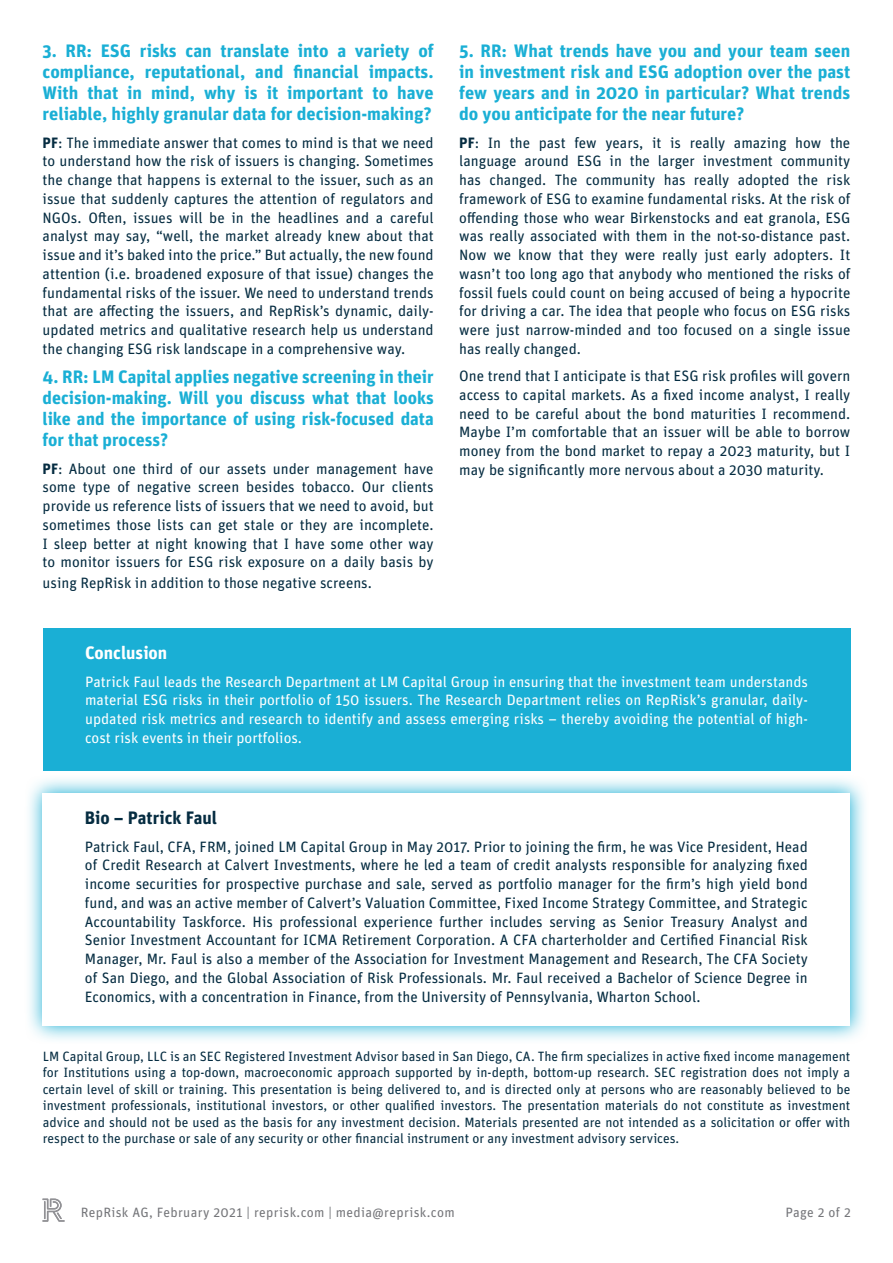
<style>
.page{position:relative;width:893px;height:1263px;background:#fff}
.page>*{position:absolute;margin:0;border:0;box-sizing:border-box;transform-origin:0 0}
.t1{font:700 18px/21px "Unit OT";color:#1aafd5;text-align:justify}
.t2{font:700 18px "Unit OT";color:#052c41}
.t3{font:700 18px "Unit OT";color:#fff}
.t4{font:15px/18.8px "Unit OT";color:#052c41;text-align:justify}
.t5{font:15px/18.8px "Unit OT";color:#fff;text-align:justify}
.t6{font:13.5px/16.5px "Unit OT";color:#052c41;text-align:justify}
.t7{font:13.5px "Unit OT";letter-spacing:.025em;color:#75767a}
.s1{font-weight:700}
</style>
<div class="page">
<svg style="left:43px;top:1198px;width:22px;height:24px"></svg>
<svg style="left:29px;top:779px;width:836px;height:261px;background:#c8ebf4"></svg>
<div style="left:42px;top:793px;width:808px;height:233px;background:#fff"></div>
<div style="left:43px;top:628px;width:807px;height:143px;background:#1aafd5"></div>
<p class="t1" style="left:43px;top:40px;width:393px">3. RR: ESG risks can translate into a variety of compliance, reputational, and financial impacts.<br>With that in mind, why is it important to have reliable, highly granular data for decision-making?</p>
<p class="t4" style="left:43px;top:133px;width:393px"><span class="s1">PF</span>: The immediate answer that comes to mind is that we need to understand how the risk of issuers is changing. Sometimes the change that happens is external to the issuer, such as an issue that suddenly captures the attention of regulators and NGOs. Often, issues will be in the headlines and a careful analyst may say, “well, the market already knew about that issue and it’s baked into the price.” But actually, the new found attention (i.e. broadened exposure of that issue) changes the fundamental risks of the issuer. We need to understand trends that are affecting the issuers, and RepRisk’s dynamic, daily&shy;updated metrics and qualitative research help us understand the changing ESG risk landscape in a comprehensive way.</p>
<p class="t1" style="left:43px;top:366px;width:393px">4. RR: LM Capital applies negative screening in their decision-making. Will you discuss what that looks like and the importance of using risk-focused data for that process?</p>
<p class="t4" style="left:43px;top:459px;width:393px"><span class="s1">PF</span>: About one third of our assets under management have some type of negative screen besides tobacco. Our clients provide us reference lists of issuers that we need to avoid, but sometimes those lists can get stale or they are incomplete.<br>I sleep better at night knowing that I have some other way to monitor issuers for ESG risk exposure on a daily basis by</p>
<p class="t4" style="left:43px;top:574px;width:331px">using RepRisk in addition to those negative screens.</p>
<p class="t1" style="left:459px;top:40px;width:393px">5. RR: What trends have you and your team seen in investment risk and ESG adoption over the past few years and in 2020 in particular? What trends do you anticipate for the near future?</p>
<p class="t4" style="left:459px;top:133px;width:393px"><span class="s1">PF</span>: In the past few years, it is really amazing how the language around ESG in the larger investment community has changed. The community has really adopted the risk framework of ESG to examine fundamental risks. At the risk of offending those who wear Birkenstocks and eat granola, ESG was really associated with them in the not-so-distance past.<br>Now we know that they were really just early adopters. It wasn’t too long ago that anybody who mentioned the risks of fossil fuels could count on being accused of being a hypocrite for driving a car. The idea that people who focus on ESG risks were just narrow-minded and too focused on a single issue has really changed.</p>
<p class="t4" style="left:459px;top:366px;width:393px">One trend that I anticipate is that ESG risk profiles will govern access to capital markets. As a fixed income analyst, I really need to be careful about the bond maturities I recommend.<br>Maybe I’m comfortable that an issuer will be able to borrow money from the bond market to repay a 2023 maturity, but I may be significantly more nervous about a 2030 maturity.</p>
<p class="t3" style="left:85px;top:641px;width:84px">Conclusion</p>
<p class="t5" style="left:85px;top:672px;width:724px">Patrick Faul leads the Research Department at LM Capital Group in ensuring that the investment team understands material ESG risks in their portfolio of 150 issuers. The Research Department relies on RepRisk’s granular, daily&shy;updated risk metrics and research to identify and assess emerging risks – thereby avoiding the potential of high&shy;cost risk events in their portfolios.</p>
<p class="t2" style="left:85px;top:806px;width:134px">Bio – Patrick Faul</p>
<p class="t4" style="left:85px;top:837px;width:724px">Patrick Faul, CFA, FRM, joined LM Capital Group in May 2017. Prior to joining the firm, he was Vice President, Head of Credit Research at Calvert Investments, where he led a team of credit analysts responsible for analyzing fixed income securities for prospective purchase and sale, served as portfolio manager for the firm’s high yield bond fund, and was an active member of Calvert’s Valuation Committee, Fixed Income Strategy Committee, and Strategic Accountability Taskforce. His professional experience further includes serving as Senior Treasury Analyst and Senior Investment Accountant for ICMA Retirement Corporation. A CFA charterholder and Certified Financial Risk Manager, Mr. Faul is also a member of the Association for Investment Management and Research, The CFA Society of San Diego, and the Global Association of Risk Professionals. Mr. Faul received a Bachelor of Science Degree in Economics, with a concentration in Finance, from the University of Pennsylvania, Wharton School.</p>
<p class="t6" style="left:43px;top:1048px;width:809px">LM Capital Group, LLC is an SEC Registered Investment Advisor based in San Diego, CA. The firm specializes in active fixed income management for Institutions using a top-down, macroeconomic approach supported by in-depth, bottom-up research. SEC registration does not imply a certain level of skill or training. This presentation is being delivered to, and is directed only at persons who are reasonably believed to be investment professionals, institutional investors, or other qualified investors. The presentation materials do not constitute as investment advice and should not be used as the basis for any investment decision. Materials presented are not intended as a solicitation or offer with respect to the purchase or sale of any security or other financial instrument or any investment advisory services.</p>
<p class="t7" style="left:81px;top:1203px;width:375px">RepRisk AG, February 2021 | reprisk.com | media@reprisk.com</p>
<p class="t7" style="left:785px;top:1204px;width:67px">Page 2 of 2</p>
</div>
